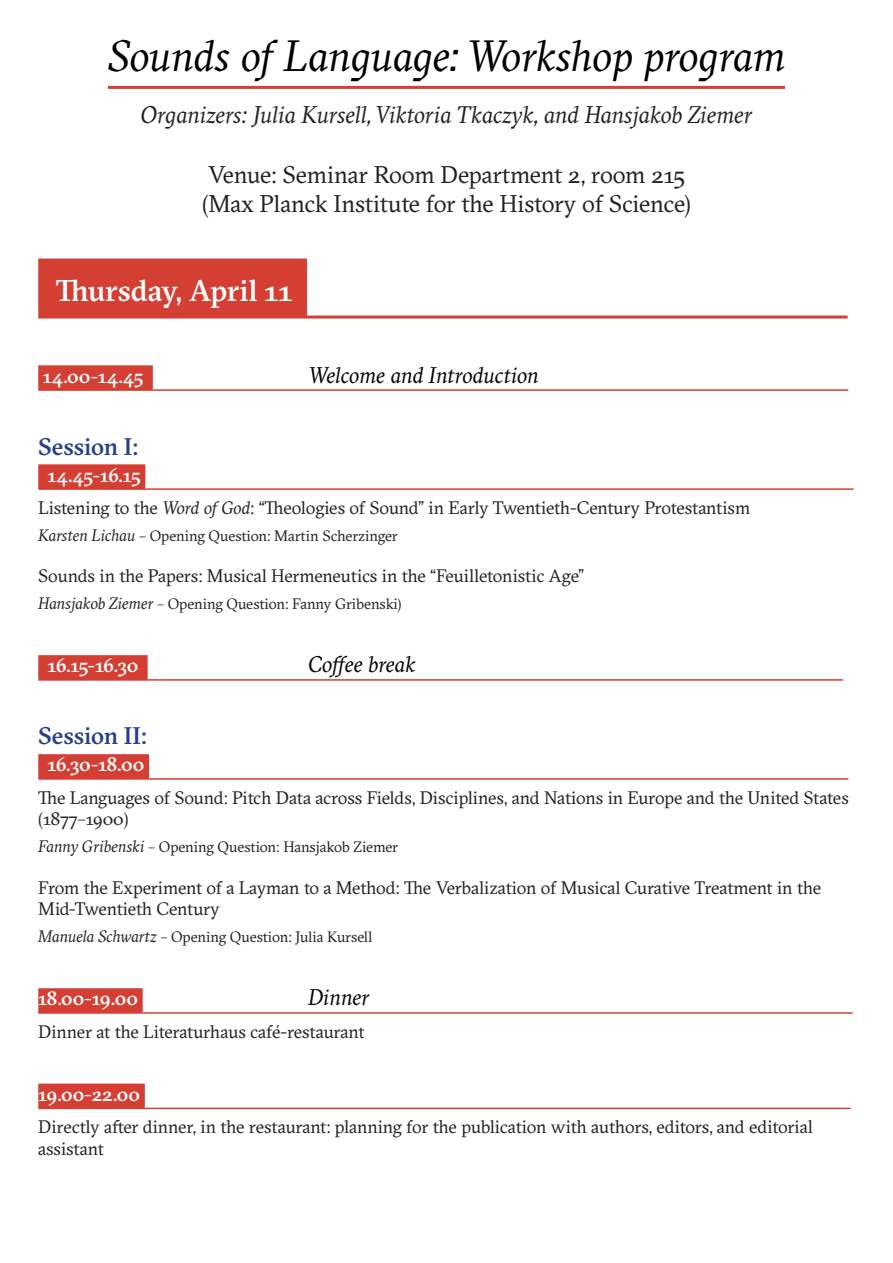
<style>
.page{position:relative;width:893px;height:1263px;background:#fff}
.page>*{position:absolute;margin:0;border:0;box-sizing:border-box;transform-origin:0 0}
.t1{font:italic 43.5px "GT Sectra";letter-spacing:-.005em;color:#000}
.t2{font:500 30px "GT Sectra";color:#fff}
.t3{font:24px "GT Sectra";letter-spacing:-.01em;color:#231f20}
.t4{font:italic 24px "GT Sectra";letter-spacing:-.005em;color:#231f20}
.t5{font:500 24px "GT Sectra";letter-spacing:-.005em;color:#253f8e}
.t6{font:italic 22.5px "GT Sectra";letter-spacing:-.005em;color:#000}
.t7{font:500 19.5px "GT Sectra";letter-spacing:-.02em;color:#fff}
.t8{font:18px/21.6px "GT Sectra";letter-spacing:-.01em;color:#231f20}
.t9{font:15px "GT Sectra";letter-spacing:-.01em;color:#231f20}
.s1{font-style:italic}
.s2{font-style:italic;font-size:16.5px}
</style>
<div class="page">
<hr style="left:108px;top:86px;width:677px;height:3px;background:#d53f33">
<div style="left:38px;top:258px;width:269px;height:60px;background:#d53f33"></div>
<hr style="left:307px;top:315px;width:541px;height:3px;background:#d53f33">
<div style="left:38px;top:365px;width:115px;height:26px;background:#d53f33"></div>
<hr style="left:153px;top:389px;width:695px;height:2px;background:#d53f33">
<div style="left:38px;top:464px;width:107px;height:26px;background:#d53f33"></div>
<hr style="left:145px;top:488px;width:709px;height:2px;background:#d53f33">
<div style="left:38px;top:655px;width:110px;height:26px;background:#d53f33"></div>
<hr style="left:148px;top:679px;width:695px;height:2px;background:#d53f33">
<div style="left:38px;top:754px;width:111px;height:26px;background:#d53f33"></div>
<hr style="left:149px;top:778px;width:699px;height:2px;background:#d53f33">
<div style="left:38px;top:988px;width:105px;height:26px;background:#d53f33"></div>
<hr style="left:143px;top:1012px;width:710px;height:2px;background:#d53f33">
<div style="left:38px;top:1083px;width:107px;height:26px;background:#d53f33"></div>
<hr style="left:145px;top:1107px;width:706px;height:2px;background:#d53f33">
<p class="t1" style="left:108px;top:31px;width:679px">Sounds of Language: Workshop program</p>
<p class="t4" style="left:140px;top:101px;width:613px">Organizers: Julia Kursell, Viktoria Tkaczyk, and Hansjakob Ziemer</p>
<p class="t3" style="left:208px;top:162px;width:478px">Venue: Seminar Room Department 2, room 215</p>
<p class="t3" style="left:202px;top:191px;width:490px">(Max Planck Institute for the History of Science)</p>
<p class="t2" style="left:56px;top:273px;width:238px">Thursday, April 11</p>
<p class="t7" style="left:43px;top:364px;width:102px">14.00-14.45</p>
<p class="t6" style="left:308px;top:362px;width:232px">Welcome and Introduction</p>
<p class="t5" style="left:38px;top:432px;width:101px">Session I:</p>
<p class="t7" style="left:48px;top:463px;width:95px">14.45-16.15</p>
<p class="t8" style="left:38px;top:497px;width:713px">Listening to the <span class="s1">Word of God</span>: “Theologies of Sound” in Early Twentieth-Century Protestantism</p>
<p class="t9" style="left:38px;top:527px;width:361px"><span class="s2">Karsten Lichau</span> – Opening Question: Martin Scherzinger</p>
<p class="t8" style="left:38px;top:566px;width:547px">Sounds in the Papers: Musical Hermeneutics in the “Feuilletonistic Age”</p>
<p class="t9" style="left:38px;top:596px;width:365px"><span class="s2">Hansjakob Ziemer</span> – Opening Question: Fanny Gribenski)</p>
<p class="t7" style="left:48px;top:654px;width:92px">16.15-16.30</p>
<p class="t6" style="left:308px;top:652px;width:109px">Coffee break</p>
<p class="t5" style="left:38px;top:722px;width:110px">Session II:</p>
<p class="t7" style="left:48px;top:753px;width:98px">16.30-18.00</p>
<p class="t8" style="left:38px;top:787px;width:812px">The Languages of Sound: Pitch Data across Fields, Disciplines, and Nations in Europe and the United States (1877–1900)</p>
<p class="t9" style="left:38px;top:839px;width:361px"><span class="s2">Fanny Gribenski</span> – Opening Question: Hansjakob Ziemer</p>
<p class="t8" style="left:38px;top:877px;width:784px">From the Experiment of a Layman to a Method: The Verbalization of Musical Curative Treatment in the<br>Mid-Twentieth Century</p>
<p class="t9" style="left:38px;top:929px;width:336px"><span class="s2">Manuela Schwartz</span> – Opening Question: Julia Kursell</p>
<p class="t7" style="left:38px;top:987px;width:101px">18.00-19.00</p>
<p class="t6" style="left:308px;top:985px;width:63px">Dinner</p>
<p class="t8" style="left:38px;top:1021px;width:328px">Dinner at the Literaturhaus café-restaurant</p>
<p class="t7" style="left:38px;top:1083px;width:103px">19.00-22.00</p>
<p class="t8" style="left:38px;top:1117px;width:776px">Directly after dinner, in the restaurant: planning for the publication with authors, editors, and editorial assistant</p>
</div>
